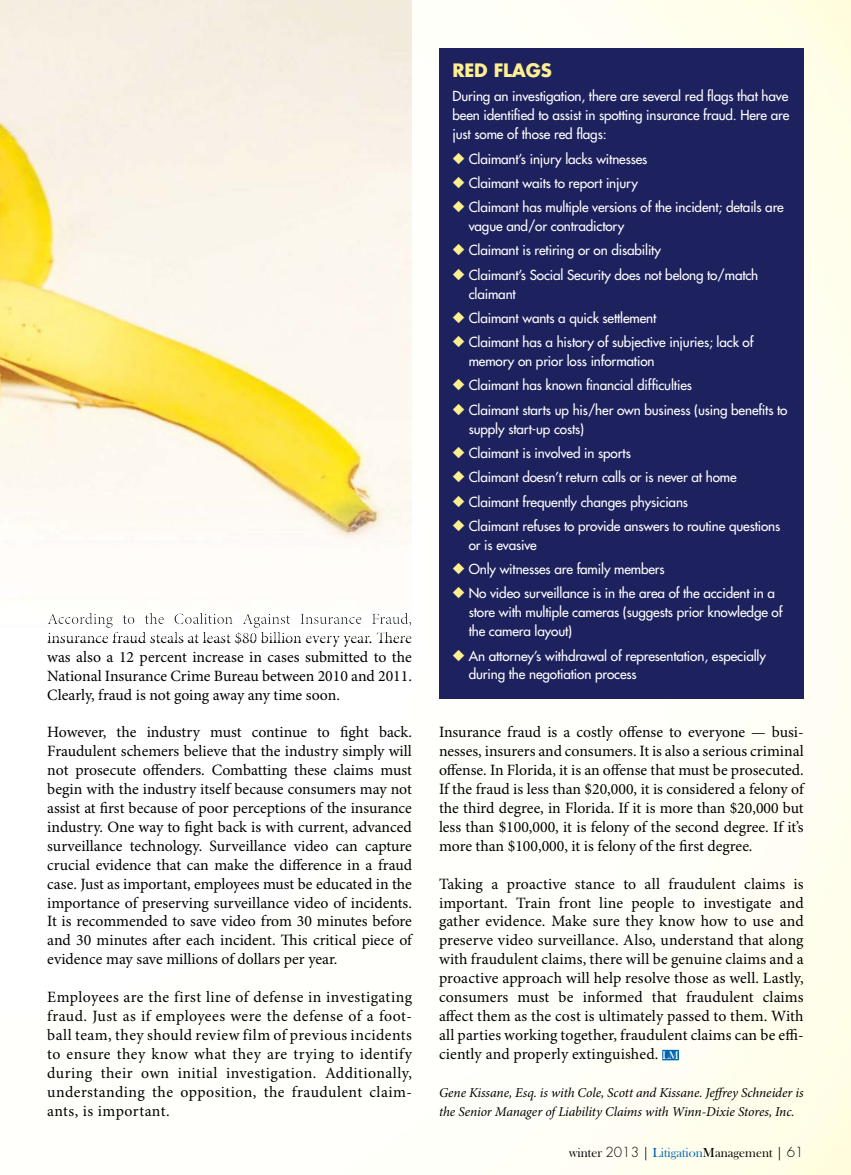
<style>
.page{position:relative;width:851px;height:1175px;background:#fff}
.page>*{position:absolute;margin:0;border:0;box-sizing:border-box;transform-origin:0 0}
.t1{font:700 18px "Futura Std";letter-spacing:-.01em;color:#fef091}
.t2{font:15.75px/18.9px "Minion Pro";color:#000;text-align:justify}
.t3{font:500 13.5px/24.3px "Futura Std";letter-spacing:-.01em;color:#fff}
.t4{font:italic 13.5px/18.9px "Minion Pro";letter-spacing:-.005em;color:#000}
.t5{font:13.5px "Bask Old Face";color:#000}
.s1{font-family:"Bask Old Face";font-size:11.25px;color:#fff}
.s2{font-family:"Futura Std";font-weight:300}
.s3{color:#0066b0}
</style>
<div class="page">
<img style="left:439px;top:0;width:411px;height:1174px">
<div style="left:662px;top:1049px;width:17px;height:11px;background:#0066b0"></div>
<div style="left:439px;top:49px;width:364px;height:649px;background:#1d225e"></div>
<img style="left:0;top:0;width:412px;height:639px">
<svg style="left:48px;top:612px;width:363px;height:28px"></svg>
<p class="t2" style="left:47px;top:630px;width:366px">insurance fraud steals at least $80 billion every year. Tere was also a 12 percent increase in cases submitted to the National Insurance Crime Bureau between 2010 and 2011.<br>Clearly, fraud is not going away any time soon.</p>
<p class="t2" style="left:47px;top:724px;width:366px">However, the industry must continue to fght back.<br>Fraudulent schemers believe that the industry simply will not prosecute ofenders. Combatting these claims must begin with the industry itself because consumers may not assist at frst because of poor perceptions of the insurance industry. One way to fght back is with current, advanced surveillance technology. Surveillance video can capture crucial evidence that can make the diference in a fraud case. Just as important, employees must be educated in the importance of preserving surveillance video of incidents.<br>It is recommended to save video from 30 minutes before and 30 minutes afer each incident. Tis critical piece of evidence may save millions of dollars per year.</p>
<p class="t2" style="left:47px;top:989px;width:366px">Employees are the first line of defense in investigating fraud. Just as if employees were the defense of a foot&shy;ball team, they should review film of previous incidents to ensure they know what they are trying to identify during their own initial investigation. Additionally, understanding the opposition, the fraudulent claim&shy;ants, is important.</p>
<p class="t1" style="left:452px;top:60px;width:101px">RED FLAGS</p>
<p class="t3" style="left:452px;top:88px;width:338px;line-height:18.9px;text-align:justify">During an investigation, there are several red flags that have been identified to assist in spotting insurance fraud. Here are just some of those red flags:</p>
<p class="t3" style="left:468px;top:147px;width:316px">Claimant’s injury lacks witnesses<br>Claimant waits to report injury<br>Claimant has multiple versions of the incident; details are</p>
<p class="t3" style="left:468px;top:215px;width:291px">vague and/or contradictory<br>Claimant is retiring or on disability<br>Claimant’s Social Security does not belong to/match</p>
<p class="t3" style="left:468px;top:282px;width:286px">claimant<br>Claimant wants a quick settlement<br>Claimant has a history of subjective injuries; lack of</p>
<p class="t3" style="left:468px;top:350px;width:320px">memory on prior loss information<br>Claimant has known financial difficulties<br>Claimant starts up his/her own business (using benefits to</p>
<p class="t3" style="left:468px;top:417px;width:313px">supply start-up costs)<br>Claimant is involved in sports<br>Claimant doesn’t return calls or is never at home Claimant frequently changes physicians<br>Claimant refuses to provide answers to routine questions</p>
<p class="t3" style="left:468px;top:533px;width:308px">or is evasive<br>Only witnesses are family members<br>No video surveillance is in the area of the accident in a</p>
<p class="t3" style="left:468px;top:604px;width:315px;line-height:18.9px">store with multiple cameras (suggests prior knowledge of the camera layout)</p>
<p class="t3" style="left:468px;top:647px;width:299px;line-height:18.9px">An attorney’s withdrawal of representation, especially during the negotiation process</p>
<p class="t2" style="left:439px;top:724px;width:366px">Insurance fraud is a costly ofense to everyone — busi&shy;nesses, insurers and consumers. It is also a serious criminal ofense. In Florida, it is an ofense that must be prosecuted.<br>If the fraud is less than $20,000, it is considered a felony of the third degree, in Florida. If it is more than $20,000 but less than $100,000, it is felony of the second degree. If it’s more than $100,000, it is felony of the frst degree.</p>
<p class="t2" style="left:439px;top:875px;width:366px">Taking a proactive stance to all fraudulent claims is important. Train front line people to investigate and gather evidence. Make sure they know how to use and preserve video surveillance. Also, understand that along with fraudulent claims, there will be genuine claims and a proactive approach will help resolve those as well. Lastly, consumers must be informed that fraudulent claims afect them as the cost is ultimately passed to them. With all parties working together, fraudulent claims can be ef&shy;ciently and properly extinguished. <span class="s1">LM</span></p>
<p class="t4" style="left:439px;top:1084px;width:366px">Gene Kissane, Esq. is with Cole, Scott and Kissane. Jefrey Schneider is the Senior Manager of Liability Claims with Winn-Dixie Stores, Inc.</p>
<p class="t5" style="left:569px;top:1146px;width:236px">winter <span class="s2">2013</span> | <span class="s3">Litigation</span>Management | <span class="s2">61</span></p>
</div>
